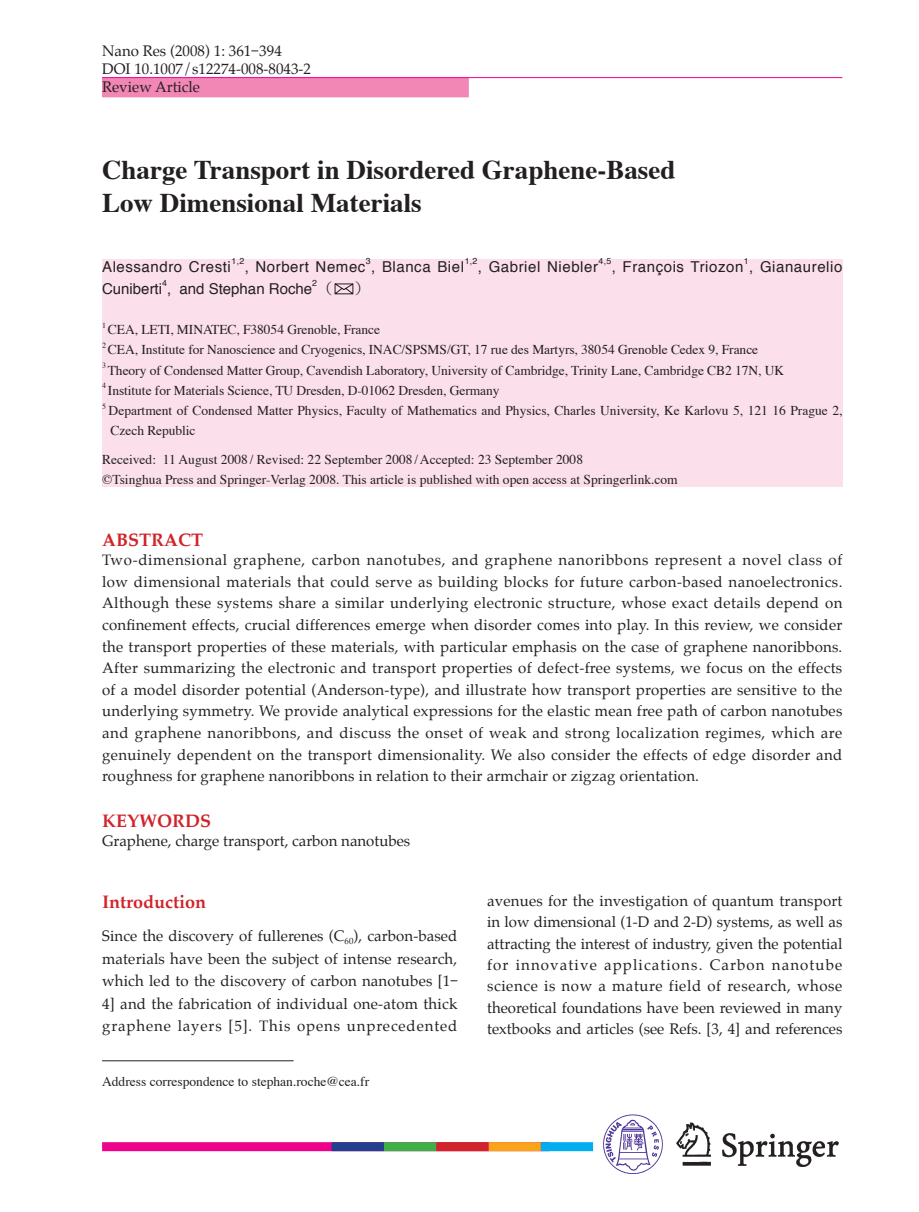
<style>
.page{position:relative;width:919px;height:1212px;background:#fff}
.page>*{position:absolute;margin:0;border:0;box-sizing:border-box;transform-origin:0 0}
.t1{font:700 27px/32.4px "Times";color:#231f20}
.t2{font:700 18px "Palatino";color:#d1232a}
.t3{font:15px/21.6px "Palatino";letter-spacing:.01em;color:#231f20}
.t4{font:15px "Helvetica";letter-spacing:.04em;color:#231f20}
.t5{font:15px "Helvetica";color:#231f20}
.t6{font:15px "Koz Min Pro Regular 90 pv RKSJ H";color:#231f20}
.t7{font:13.5px/20.2px "Times";letter-spacing:-.005em;color:#231f20}
.t8{font:8.7px "Helvetica";color:#231f20}
.t9{font:7.8px "Times";color:#231f20}
.s1{font-family:"Koz Min Pro Regular 90 pv RKSJ H"}
</style>
<div class="page">
<div style="left:103px;top:78px;width:365px;height:19px;background:#f287b6"></div>
<div style="left:102px;top:78px;width:367px;height:19px;border:2px solid #f287b6"></div>
<div style="left:102px;top:259px;width:740px;height:228px;background:#fbdfeb"></div>
<svg style="left:334px;top:283px;width:19px;height:11px"></svg>
<hr style="left:102px;top:77px;width:740px;height:1px;background:#ed028c">
<hr style="left:102px;top:1060px;width:191px;height:1px;background:#231f20">
<img style="left:676px;top:1122px;width:163px;height:45px">
<img style="left:603px;top:1114px;width:59px;height:59px">
<div style="left:102px;top:1142px;width:447px;height:9px;background:#ed028c"></div>
<div style="left:540px;top:1142px;width:53px;height:9px;background:#00aeef"></div>
<div style="left:488px;top:1142px;width:52px;height:9px;background:#f9a51b"></div>
<div style="left:436px;top:1142px;width:52px;height:9px;background:#d1232a"></div>
<div style="left:384px;top:1142px;width:52px;height:9px;background:#40ae49"></div>
<div style="left:331px;top:1142px;width:53px;height:9px;background:#253f8e"></div>
<p class="t3" style="left:102px;top:43px;width:210px;line-height:18px">Nano Res (2008) 1: 361 394<br>DOI 10.1007/s12274-008-8043-2<br>Review Article</p>
<h1 class="t1" style="left:102px;top:156px;width:575px">Charge Transport in Disordered Graphene-Based<br>Low Dimensional Materials</h1>
<p class="t4" style="left:102px;top:260px;width:130px">Alessandro Cresti</p>
<p class="t8" style="left:231px;top:258px;width:14px">1,2</p>
<p class="t4" style="left:245px;top:260px;width:221px">, Norbert Nemec , Blanca Biel</p>
<p class="t8" style="left:366px;top:258px;width:6px">3</p>
<p class="t8" style="left:464px;top:258px;width:14px">1,2</p>
<p class="t4" style="left:478px;top:260px;width:122px">, Gabriel Niebler</p>
<p class="t8" style="left:598px;top:258px;width:14px">4,5</p>
<p class="t4" style="left:611px;top:260px;width:232px">, François Triozon , Gianaurelio</p>
<p class="t8" style="left:744px;top:258px;width:6px">1</p>
<p class="t8" style="left:162px;top:280px;width:6px">4</p>
<p class="t8" style="left:312px;top:280px;width:6px">2</p>
<p class="t6" style="left:355px;top:283px;width:16px">）</p>
<p class="t5" style="left:102px;top:282px;width:231px">Cuniberti , and Stephan Roche <span class="s1">（</span></p>
<p class="t9" style="left:102px;top:322px;width:5px">1</p>
<p class="t7" style="left:108px;top:321px;width:273px">CEA, LETI, MINATEC, F38054 Grenoble, France</p>
<p class="t9" style="left:102px;top:342px;width:5px">2</p>
<p class="t7" style="left:108px;top:341px;width:651px">CEA, Institute for Nanoscience and Cryogenics, INAC/SPSMS/GT, 17 rue des Martyrs, 38054 Grenoble Cedex 9, France</p>
<p class="t9" style="left:102px;top:362px;width:5px">3</p>
<p class="t7" style="left:108px;top:361px;width:678px">Theory of Condensed Matter Group, Cavendish Laboratory, University of Cambridge, Trinity Lane, Cambridge CB2 17N, UK</p>
<p class="t9" style="left:102px;top:383px;width:5px">4</p>
<p class="t7" style="left:108px;top:381px;width:393px">Institute for Materials Science, TU Dresden, D-01062 Dresden, Germany</p>
<p class="t9" style="left:102px;top:403px;width:5px">5</p>
<p class="t7" style="left:109px;top:402px;width:735px">Department of Condensed Matter Physics, Faculty of Mathematics and Physics, Charles University, Ke Karlovu 5, 121 16 Prague 2,<br>Czech Republic</p>
<p class="t7" style="left:102px;top:451px;width:577px">Received: 11 August 2008 / Revised: 22 September 2008 /Accepted: 23 September 2008<br>©Tsinghua Press and Springer-Verlag 2008. This article is published with open access at Springerlink.com</p>
<p class="t2" style="left:102px;top:531px;width:103px">ABSTRACT</p>
<p class="t3" style="left:102px;top:550px;width:741px;text-align:justify">Two-dimensional graphene, carbon nanotubes, and graphene nanoribbons represent a novel class of low dimensional materials that could serve as building blocks for future carbon-based nanoelectronics.<br>Although these systems share a similar underlying electronic structure, whose exact details depend on confinement effects, crucial differences emerge when disorder comes into play. In this review, we consider the transport properties of these materials, with particular emphasis on the case of graphene nanoribbons.<br>After summarizing the electronic and transport properties of defect-free systems, we focus on the effects of a model disorder potential (Anderson-type), and illustrate how transport properties are sensitive to the underlying symmetry. We provide analytical expressions for the elastic mean free path of carbon nanotubes and graphene nanoribbons, and discuss the onset of weak and strong localization regimes, which are genuinely dependent on the transport dimensionality. We also consider the effects of edge disorder and roughness for graphene nanoribbons in relation to their armchair or zigzag orientation.</p>
<p class="t2" style="left:102px;top:812px;width:110px">KEYWORDS</p>
<p class="t3" style="left:102px;top:831px;width:309px">Graphene, charge transport, carbon nanotubes</p>
<p class="t2" style="left:102px;top:893px;width:105px">Introduction</p>
<p class="t3" style="left:102px;top:926px;width:357px;line-height:22.5px">Since the discovery of fullerenes (C<sub>60</sub>), carbon-based materials have been the subject of intense research, which led to the discovery of carbon nanotubes [1<br>4] and the fabrication of individual one-atom thick graphene layers [5]. This opens unprecedented</p>
<p class="t7" style="left:102px;top:1073px;width:268px">Address correspondence to stephan.roche@cea.fr</p>
<p class="t3" style="left:487px;top:891px;width:357px;text-align:justify">avenues for the investigation of quantum transport in low dimensional (1-D and 2-D) systems, as well as attracting the interest of industry, given the potential for innovative applications. Carbon nanotube science is now a mature field of research, whose theoretical foundations have been reviewed in many textbooks and articles (see Refs. [3, 4] and references</p>
</div>
